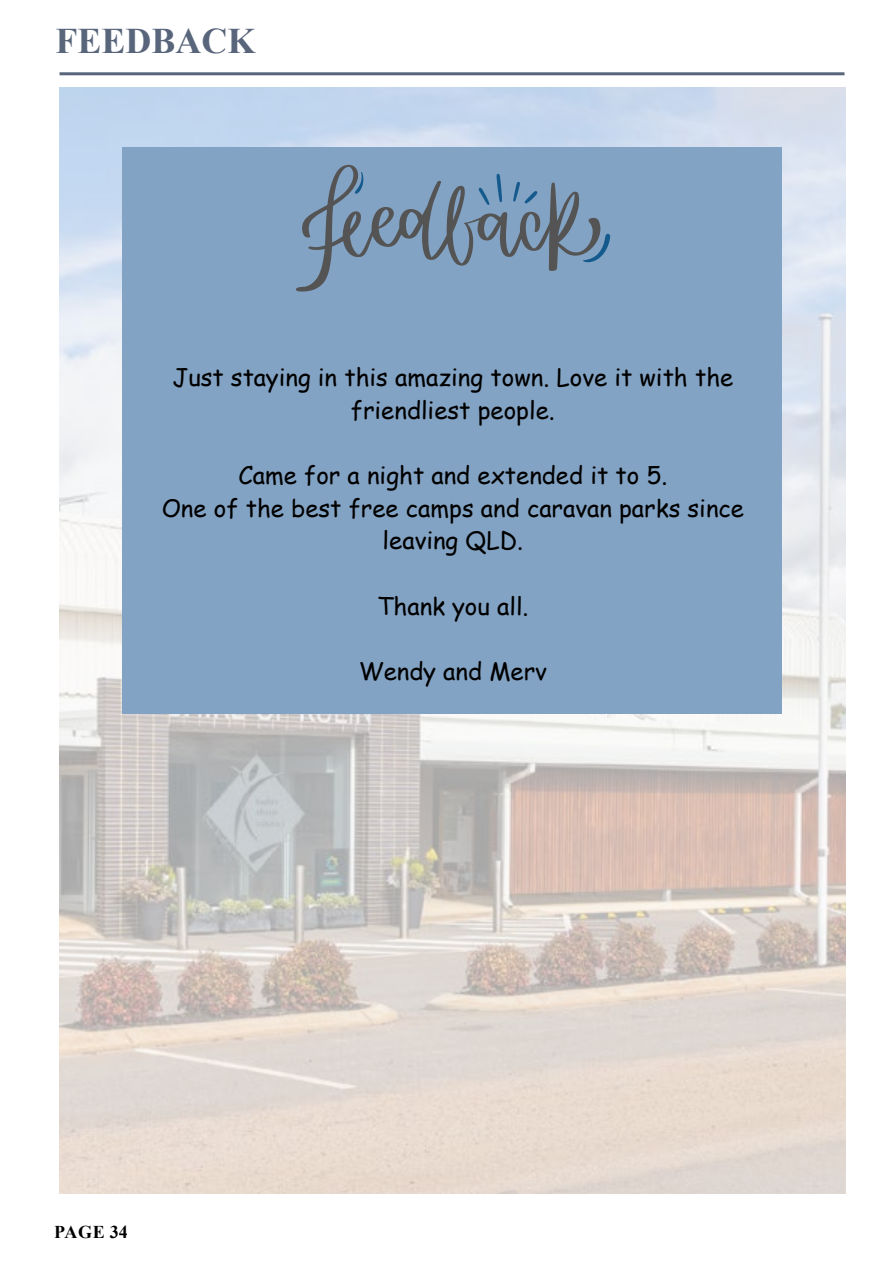
<style>
.page{position:relative;width:893px;height:1263px;background:#fff}
.page>*{position:absolute;margin:0;border:0;box-sizing:border-box;transform-origin:0 0}
.t1{font:700 36px "Times New Roman";color:#59657b}
.t2{font:24px/32.7px "Comic Sans MS";color:#000;text-align:center}
.t3{font:700 18px "Times New Roman";letter-spacing:.015em;color:#000}
</style>
<div class="page">
<hr style="left:60px;top:72px;width:784px;height:3px;background:#59657b">
<img style="left:60px;top:87px;width:786px;height:1106px">
<div style="left:123px;top:147px;width:659px;height:567px;background:#83a3c4"></div>
<svg style="left:296px;top:165px;width:314px;height:127px"></svg>
<h1 class="t1" style="left:55px;top:15px;width:202px">FEEDBACK</h1>
<p class="t2" style="left:172px;top:360px;width:562px">Just staying in this amazing town. Love it with the friendliest people.</p>
<p class="t2" style="left:162px;top:458px;width:584px">Came for a night and extended it to 5.<br>One of the best free camps and caravan parks since leaving QLD.</p>
<p class="t2" style="left:377px;top:589px;width:153px">Thank you all.</p>
<p class="t2" style="left:359px;top:654px;width:190px">Wendy and Merv</p>
<p class="t3" style="left:54px;top:1219px;width:75px">PAGE 34</p>
</div>
